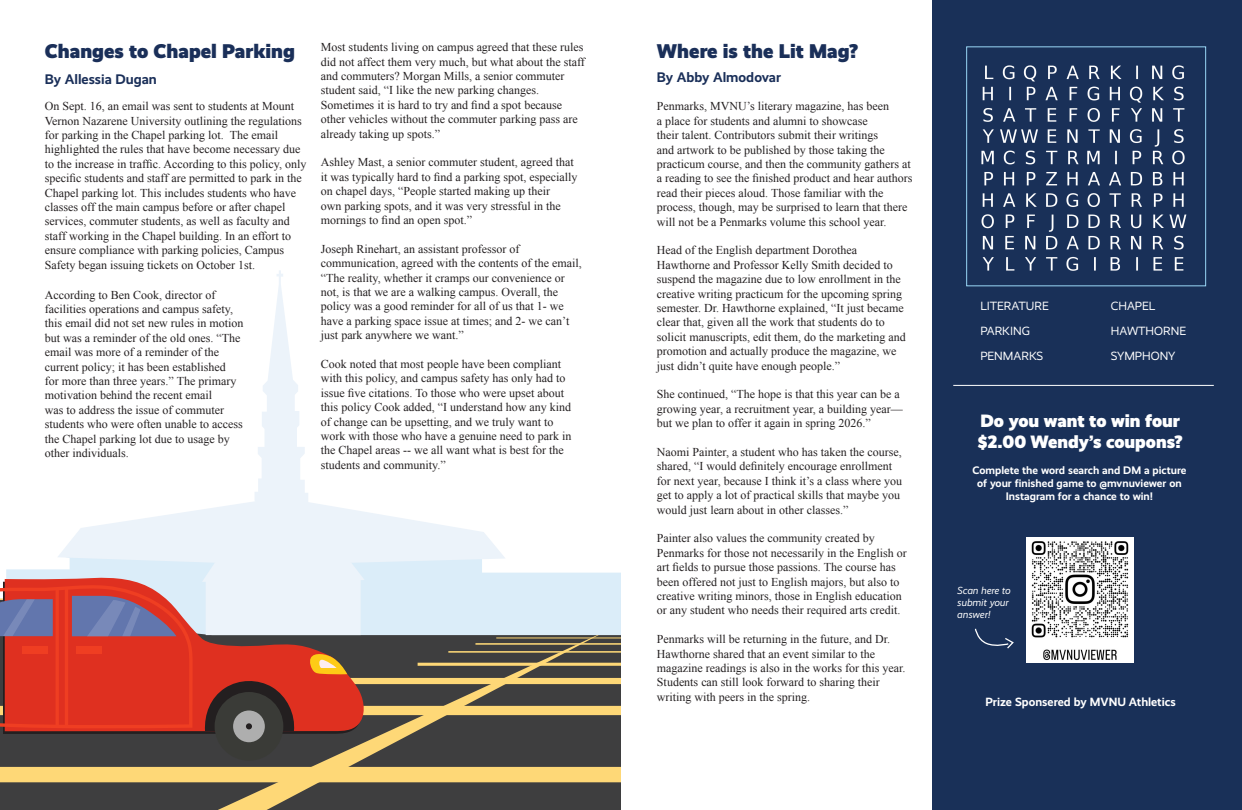
<style>
.page{position:relative;width:1242px;height:810px;background:#fff}
.page>*{position:absolute;margin:0;border:0;box-sizing:border-box;transform-origin:0 0}
.t1{font:900 20px "Realist";color:#1a2f59}
.t2{font:900 18px/21.6px "Realist";color:#fff}
.t3{font:700 14px "Realist";color:#1a2f59}
.t4{font:12px/14.4px "Times New Roman";color:#231f20}
.t5{font:12px/25px "Realist";color:#fff}
.t6{font:700 12px "Realist";color:#fff}
.t7{font:700 11px/13.2px "Realist";color:#fff;text-align:center}
.t8{font:italic 10.3px/12.4px "Realist";color:#fff}
</style>
<div class="page">
<div style="left:933px;top:0;width:309px;height:810px;background:#193058"></div>
<svg style="left:974px;top:628px;width:40px;height:21px"></svg>
<img style="left:1026px;top:537px;width:107px;height:126px">
<img style="left:966px;top:47px;width:241px;height:240px">
<hr style="left:953px;top:385px;width:261px;height:1px;background:#fff">
<svg style="left:0;top:635px;width:621px;height:175px;background:#3e3d3e"></svg>
<svg style="left:218px;top:635px;width:390px;height:175px;background:#4f4c44"></svg>
<div style="left:321px;top:678px;width:300px;height:6px;background:#fed877"></div>
<div style="left:0;top:706px;width:621px;height:9px;background:#fed877"></div>
<div style="left:506px;top:572px;width:115px;height:63px;background:#dbedf9"></div>
<svg style="left:5px;top:637px;width:361px;height:94px;background:#bb3427"></svg>
<div style="left:215px;top:692px;width:68px;height:69px;background:#3a3b37;border-radius:50%"></div>
<div style="left:233px;top:711px;width:32px;height:31px;background:#aeaeae;border-radius:50%"></div>
<svg style="left:204px;top:679px;width:92px;height:52px"></svg>
<svg style="left:307px;top:653px;width:40px;height:21px"></svg>
<svg style="left:194px;top:270px;width:312px;height:367px"></svg>
<svg style="left:0;top:511px;width:194px;height:218px;background:#d38080"></svg>
<div style="left:76px;top:646px;width:26px;height:8px;background:#ef3e22"></div>
<div style="left:22px;top:646px;width:26px;height:8px;background:#ef3e22"></div>
<hr style="left:56px;top:589px;width:3px;height:138px;background:#ef3e22">
<hr style="left:65px;top:589px;width:3px;height:138px;background:#ef3e22">
<div style="left:0;top:767px;width:621px;height:15px;background:#fed877"></div>
<hr style="left:418px;top:663px;width:203px;height:3px;background:#fed877">
<hr style="left:448px;top:651px;width:173px;height:2px;background:#fed877">
<hr style="left:475px;top:643px;width:146px;height:2px;background:#fed877">
<hr style="left:496px;top:638px;width:125px;height:1px;background:#fed877">
<div style="left:966px;top:46px;width:240px;height:240px;border:1px solid #99d6f5"></div>
<p class="t1" style="left:45px;top:39px;width:252px">Changes to Chapel Parking</p>
<p class="t3" style="left:45px;top:71px;width:114px">By Allessia Dugan</p>
<p class="t4" style="left:45px;top:99px;width:263px">On Sept. 16, an email was sent to students at Mount Vernon Nazarene University outlining the regulations for parking in the Chapel parking lot. The email highlighted the rules that have become necessary due to the increase in traffic. According to this policy, only specific students and staff are permitted to park in the Chapel parking lot. This includes students who have classes off the main campus before or after chapel services, commuter students, as well as faculty and staff working in the Chapel building. In an effort to ensure compliance with parking policies, Campus Safety began issuing tickets on October 1st.</p>
<p class="t4" style="left:45px;top:287px;width:200px">According to Ben Cook, director of facilities operations and campus safety, this email did not set new rules in motion but was a reminder of the old ones. “The email was more of a reminder of the current policy; it has been established<br>for more than three years.” The primary motivation behind the recent email<br>was to address the issue of commuter students who were often unable to access the Chapel parking lot due to usage by other individuals.</p>
<p class="t4" style="left:321px;top:40px;width:265px">Most students living on campus agreed that these rules did not affect them very much, but what about the staff and commuters? Morgan Mills, a senior commuter student said, “I like the new parking changes.<br>Sometimes it is hard to try and find a spot because other vehicles without the commuter parking pass are already taking up spots.”</p>
<p class="t4" style="left:321px;top:155px;width:258px">Ashley Mast, a senior commuter student, agreed that it was typically hard to find a parking spot, especially on chapel days, “People started making up their<br>own parking spots, and it was very stressful in the mornings to find an open spot.”</p>
<p class="t4" style="left:321px;top:241px;width:262px">Joseph Rinehart, an assistant professor of communication, agreed with the contents of the email, “The reality, whether it cramps our convenience or not, is that we are a walking campus. Overall, the policy was a good reminder for all of us that 1- we have a parking space issue at times; and 2- we can’t just park anywhere we want.”</p>
<p class="t4" style="left:321px;top:357px;width:252px">Cook noted that most people have been compliant with this policy, and campus safety has only had to issue five citations. To those who were upset about this policy Cook added, “I understand how any kind of change can be upsetting, and we truly want to work with those who have a genuine need to park in the Chapel areas -- we all want what is best for the students and community.”</p>
<p class="t1" style="left:657px;top:39px;width:203px">Where is the Lit Mag?</p>
<p class="t3" style="left:657px;top:69px;width:126px">By Abby Almodovar</p>
<p class="t4" style="left:657px;top:99px;width:257px">Penmarks, MVNU’s literary magazine, has been<br>a place for students and alumni to showcase<br>their talent. Contributors submit their writings<br>and artwork to be published by those taking the practicum course, and then the community gathers at a reading to see the finished product and hear authors read their pieces aloud. Those familiar with the process, though, may be surprised to learn that there will not be a Penmarks volume this school year.</p>
<p class="t4" style="left:657px;top:243px;width:250px">Head of the English department Dorothea Hawthorne and Professor Kelly Smith decided to suspend the magazine due to low enrollment in the creative writing practicum for the upcoming spring semester. Dr. Hawthorne explained, “It just became clear that, given all the work that students do to solicit manuscripts, edit them, do the marketing and promotion and actually produce the magazine, we just didn’t quite have enough people.”</p>
<p class="t4" style="left:657px;top:387px;width:247px">She continued, “The hope is that this year can be a growing year, a recruitment year, a building year— but we plan to offer it again in spring 2026.”</p>
<p class="t4" style="left:657px;top:445px;width:247px">Naomi Painter, a student who has taken the course, shared, “I would definitely encourage enrollment for next year, because I think it’s a class where you get to apply a lot of practical skills that maybe you would just learn about in other classes.”</p>
<p class="t4" style="left:657px;top:531px;width:251px">Painter also values the community created by Penmarks for those not necessarily in the English or art fields to pursue those passions. The course has been offered not just to English majors, but also to creative writing minors, those in English education or any student who needs their required arts credit.</p>
<p class="t4" style="left:657px;top:632px;width:250px">Penmarks will be returning in the future, and Dr.<br>Hawthorne shared that an event similar to the magazine readings is also in the works for this year.<br>Students can still look forward to sharing their writing with peers in the spring.</p>
<p class="t5" style="left:980px;top:294px;width:70px">LITERATURE<br>PARKING</p>
<p class="t5" style="left:980px;top:344px;width:64px">PENMARKS</p>
<p class="t5" style="left:1111px;top:294px;width:77px">CHAPEL<br>HAWTHORNE<br>SYMPHONY</p>
<p class="t2" style="left:978px;top:410px;width:206px">Do you want to win four $2.00 Wendy’s coupons?</p>
<p class="t7" style="left:973px;top:464px;width:215px">Complete the word search and DM a picture of your finished game to @mvnuviewer on<br>Instagram for a chance to win!</p>
<p class="t8" style="left:957px;top:584px;width:55px">Scan here to submit your answer!</p>
<p class="t6" style="left:985px;top:695px;width:192px">Prize Sponsered by MVNU Athletics</p>
</div>
